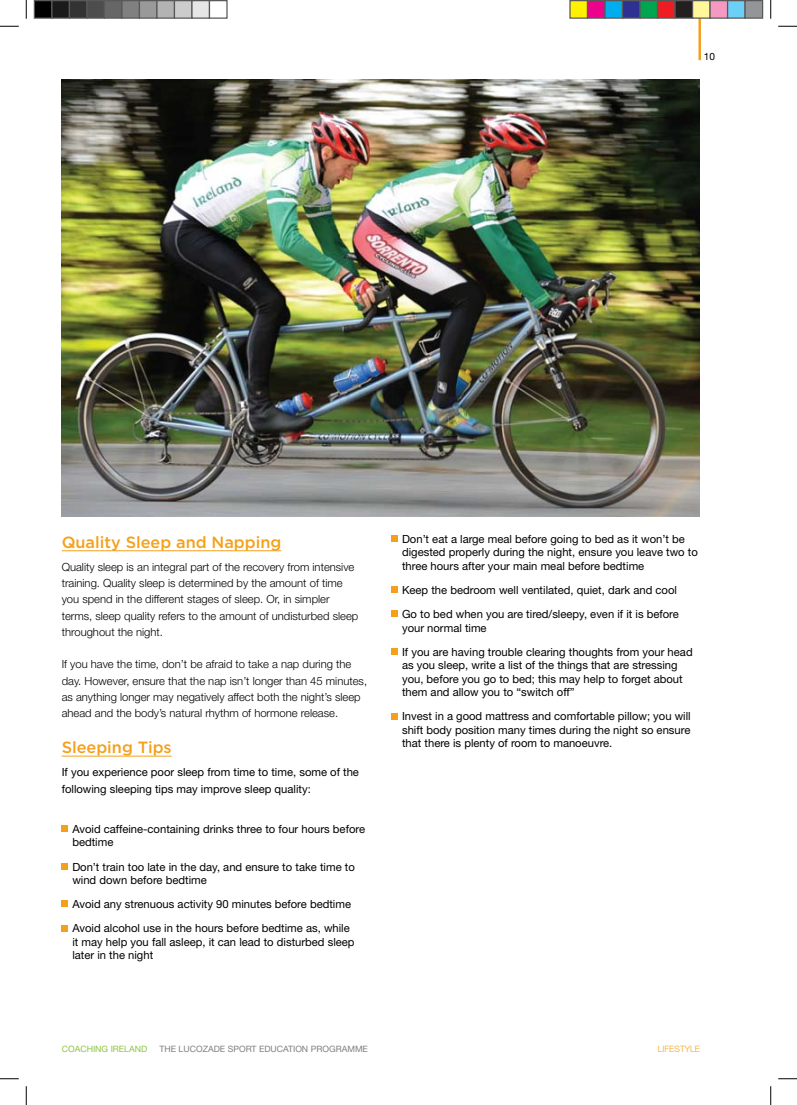
<style>
.page{position:relative;width:797px;height:1105px;background:#fff}
.page>*{position:absolute;margin:0;border:0;box-sizing:border-box;transform-origin:0 0}
.t1{font:500 16.25px "Gotham";color:#f5a01a}
.t2{font:11.25px/13.5px "Helvetica Neue";color:#000}
.t3{font:300 11.25px/16.2px "Helvetica Neue";color:#000}
.t4{font:10px "Helvetica Neue";color:#000}
.t5{font:8.75px "Helvetica Neue";color:#808083}
.t6{font:8.75px "Helvetica Neue";color:#8cc63f}
.t7{font:300 8.75px "Helvetica Neue";color:#f5a01a}
</style>
<div class="page">
<hr style="left:698px;top:16px;width:3px;height:44px;background:#f5a01a">
<hr style="left:62px;top:550px;width:219px;height:1px;background:#f5a01a">
<hr style="left:62px;top:756px;width:110px;height:1px;background:#f5a01a">
<svg style="left:62px;top:826px;width:6px;height:6px"></svg>
<svg style="left:62px;top:863px;width:6px;height:6px"></svg>
<svg style="left:62px;top:901px;width:6px;height:6px"></svg>
<svg style="left:62px;top:925px;width:6px;height:6px"></svg>
<svg style="left:391px;top:536px;width:6px;height:6px"></svg>
<svg style="left:391px;top:587px;width:6px;height:6px"></svg>
<svg style="left:391px;top:611px;width:6px;height:6px"></svg>
<svg style="left:391px;top:648px;width:6px;height:6px"></svg>
<svg style="left:391px;top:713px;width:6px;height:6px"></svg>
<img style="left:62px;top:79px;width:637px;height:437px">
<svg style="left:0;top:25px;width:19px;height:2px"></svg>
<svg style="left:778px;top:25px;width:19px;height:2px"></svg>
<svg style="left:0;top:1078px;width:19px;height:1px"></svg>
<svg style="left:778px;top:1078px;width:19px;height:1px"></svg>
<svg style="left:25px;top:0;width:2px;height:19px"></svg>
<svg style="left:25px;top:1086px;width:2px;height:19px"></svg>
<svg style="left:770px;top:0;width:1px;height:19px"></svg>
<svg style="left:770px;top:1086px;width:1px;height:19px"></svg>
<div style="left:34px;top:1px;width:18px;height:17px;background:#000"></div>
<div style="left:34px;top:0;width:18px;height:19px;border:1px solid #595959"></div>
<div style="left:52px;top:1px;width:17px;height:17px;background:#1a1a1a"></div>
<div style="left:51px;top:0;width:19px;height:19px;border:1px solid #595959"></div>
<div style="left:69px;top:1px;width:18px;height:17px;background:#333"></div>
<div style="left:69px;top:0;width:19px;height:19px;border:1px solid #595959"></div>
<div style="left:87px;top:1px;width:17px;height:17px;background:#4d4d4d"></div>
<div style="left:86px;top:0;width:19px;height:19px;border:1px solid #595959"></div>
<div style="left:104px;top:1px;width:18px;height:17px;background:#666"></div>
<div style="left:104px;top:0;width:18px;height:19px;border:1px solid #595959"></div>
<div style="left:122px;top:1px;width:17px;height:17px;background:#808080"></div>
<div style="left:121px;top:0;width:19px;height:19px;border:1px solid #595959"></div>
<div style="left:139px;top:1px;width:18px;height:17px;background:#999"></div>
<div style="left:139px;top:0;width:19px;height:19px;border:1px solid #595959"></div>
<div style="left:157px;top:1px;width:17px;height:17px;background:#b3b3b3"></div>
<div style="left:156px;top:0;width:19px;height:19px;border:1px solid #595959"></div>
<div style="left:174px;top:1px;width:18px;height:17px;background:#ccc"></div>
<div style="left:174px;top:0;width:18px;height:19px;border:1px solid #595959"></div>
<div style="left:192px;top:1px;width:17px;height:17px;background:#e6e6e6"></div>
<div style="left:191px;top:0;width:19px;height:19px;border:1px solid #595959"></div>
<div style="left:209px;top:0;width:19px;height:19px;border:1px solid #595959"></div>
<div style="left:570px;top:1px;width:17px;height:17px;background:#fff101"></div>
<div style="left:569px;top:0;width:19px;height:19px;border:1px solid #595959"></div>
<div style="left:587px;top:1px;width:18px;height:17px;background:#ed028c"></div>
<div style="left:587px;top:0;width:18px;height:19px;border:1px solid #595959"></div>
<div style="left:605px;top:1px;width:17px;height:17px;background:#00aeef"></div>
<div style="left:604px;top:0;width:19px;height:19px;border:1px solid #595959"></div>
<div style="left:622px;top:1px;width:18px;height:17px;background:#2e3092"></div>
<div style="left:622px;top:0;width:18px;height:19px;border:1px solid #595959"></div>
<div style="left:640px;top:1px;width:17px;height:17px;background:#00a54f"></div>
<div style="left:639px;top:0;width:19px;height:19px;border:1px solid #595959"></div>
<div style="left:657px;top:1px;width:18px;height:17px;background:#ee1d23"></div>
<div style="left:657px;top:0;width:18px;height:19px;border:1px solid #595959"></div>
<div style="left:675px;top:1px;width:17px;height:17px;background:#231f20"></div>
<div style="left:674px;top:0;width:19px;height:19px;border:1px solid #595959"></div>
<div style="left:692px;top:1px;width:18px;height:17px;background:#fff79a"></div>
<div style="left:692px;top:0;width:18px;height:19px;border:1px solid #595959"></div>
<div style="left:710px;top:1px;width:17px;height:17px;background:#f499c2"></div>
<div style="left:709px;top:0;width:19px;height:19px;border:1px solid #595959"></div>
<div style="left:727px;top:1px;width:18px;height:17px;background:#6bcff6"></div>
<div style="left:727px;top:0;width:18px;height:19px;border:1px solid #595959"></div>
<div style="left:745px;top:1px;width:17px;height:17px;background:#939598"></div>
<div style="left:744px;top:0;width:19px;height:19px;border:1px solid #595959"></div>
<p class="t4" style="left:703px;top:51px;width:13px">10</p>
<h1 class="t1" style="left:62px;top:533px;width:221px">Quality Sleep and Napping</h1>
<p class="t3" style="left:62px;top:559px;width:298px">Quality sleep is an integral part of the recovery from intensive training. Quality sleep is determined by the amount of time you spend in the different stages of sleep. Or, in simpler terms, sleep quality refers to the amount of undisturbed sleep throughout the night.</p>
<p class="t3" style="left:62px;top:656px;width:307px">If you have the time, don’t be afraid to take a nap during the day. However, ensure that the nap isn’t longer than 45 minutes, as anything longer may negatively affect both the night’s sleep ahead and the body’s natural rhythm of hormone release.</p>
<h1 class="t1" style="left:62px;top:738px;width:111px">Sleeping Tips</h1>
<p class="t2" style="left:62px;top:764px;width:299px;line-height:16.2px">If you experience poor sleep from time to time, some of the following sleeping tips may improve sleep quality:</p>
<p class="t2" style="left:72px;top:822px;width:294px">Avoid caffeine-containing drinks three to four hours before bedtime</p>
<p class="t2" style="left:72px;top:860px;width:284px">Don’t train too late in the day, and ensure to take time to wind down before bedtime</p>
<p class="t2" style="left:72px;top:892px;width:280px;line-height:24.1px">Avoid any strenuous activity 90 minutes before bedtime<br>Avoid alcohol use in the hours before bedtime as, while</p>
<p class="t2" style="left:72px;top:935px;width:284px">it may help you fall asleep, it can lead to disturbed sleep later in the night</p>
<p class="t2" style="left:402px;top:532px;width:297px">Don’t eat a large meal before going to bed as it won’t be digested properly during the night, ensure you leave two to three hours after your main meal before bedtime</p>
<p class="t2" style="left:402px;top:578px;width:278px;line-height:24.1px">Keep the bedroom well ventilated, quiet, dark and cool<br>Go to bed when you are tired/sleepy, even if it is before</p>
<p class="t2" style="left:402px;top:615px;width:292px;line-height:24.1px">your normal time<br>If you are having trouble clearing thoughts from your head</p>
<p class="t2" style="left:402px;top:658px;width:282px">as you sleep, write a list of the things that are stressing you, before you go to bed; this may help to forget about them and allow you to “switch off”</p>
<p class="t2" style="left:402px;top:709px;width:290px;text-align:justify">Invest in a good mattress and comfortable pillow; you will shift body position many times during the night so ensure that there is plenty of room to manoeuvre.</p>
<p class="t6" style="left:62px;top:1043px;width:87px">COACHING IRELAND</p>
<p class="t5" style="left:159px;top:1043px;width:210px">THE LUCOZADE SPORT EDUCATION PROGRAMME</p>
<p class="t7" style="left:658px;top:1043px;width:44px">LIFESTYLE</p>
</div>
